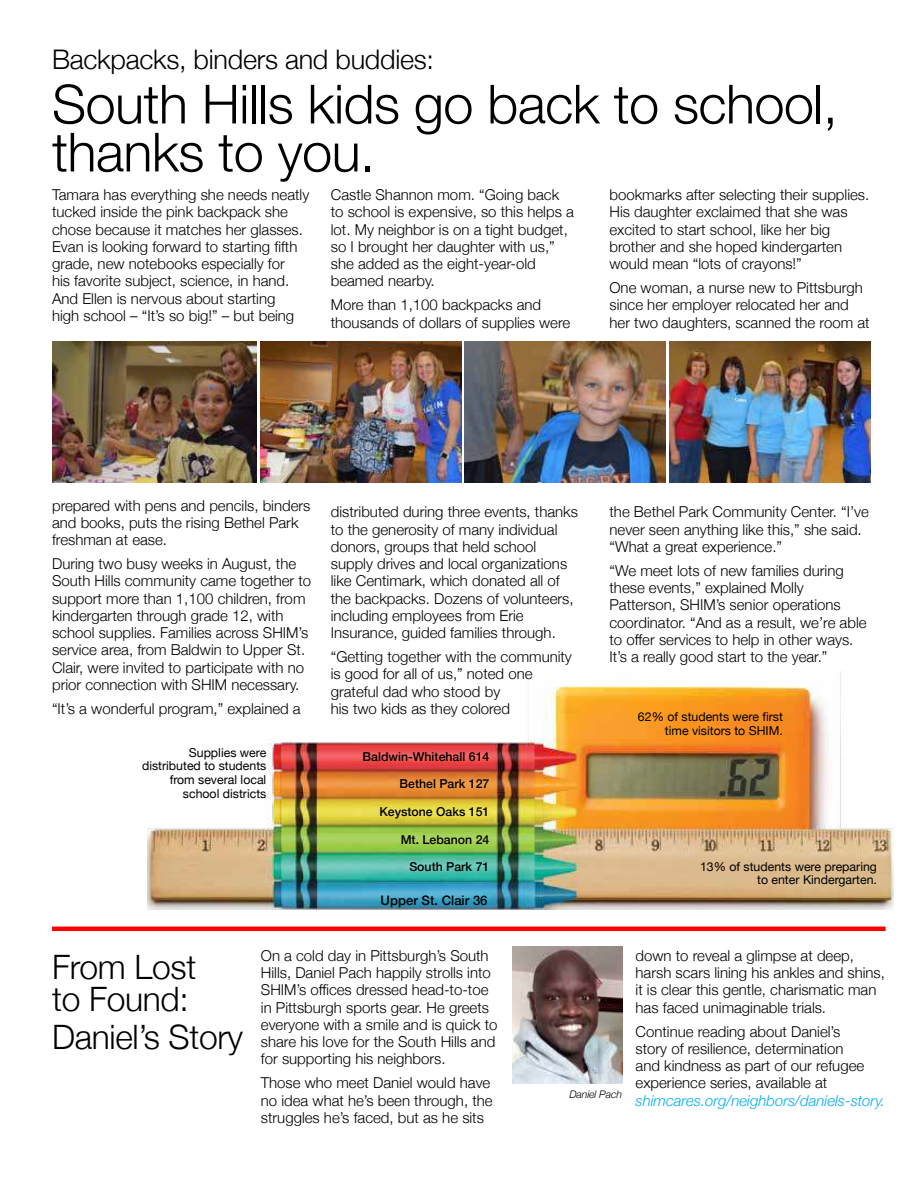
<style>
.page{position:relative;width:918px;height:1188px;background:#fff}
.page>*{position:absolute;margin:0;border:0;box-sizing:border-box;transform-origin:0 0}
.t1{font:300 54px/48px "Helvetica Neue";letter-spacing:-.01em;color:#000}
.t2{font:300 33.6px/32.5px "Helvetica Neue";letter-spacing:-.01em;color:#000}
.t3{font:300 27px "Helvetica Neue";letter-spacing:-.01em;color:#000}
.t4{font:300 15px/17.2px "Helvetica Neue";color:#000}
.t5{font:italic 300 15px "Helvetica Neue";color:#00adef}
.t6{font:500 13.05px "Helvetica Neue";color:#000}
.t7{font:12.3px/13.6px "Helvetica Neue";color:#000;text-align:right}
.t8{font:500 12.3px "Helvetica Neue";color:#000}
.t9{font:italic 300 10.5px "Helvetica Neue";letter-spacing:-.01em;color:#000}
</style>
<div class="page">
<img style="left:148px;top:672px;width:746px;height:238px">
<img style="left:670px;top:341px;width:200px;height:142px">
<img style="left:465px;top:341px;width:201px;height:142px">
<img style="left:260px;top:341px;width:201px;height:142px">
<img style="left:52px;top:341px;width:205px;height:142px">
<hr style="left:52px;top:927px;width:834px;height:4px;background:#f00">
<img style="left:513px;top:946px;width:109px;height:137px">
<h3 class="t3" style="left:52px;top:50px;width:383px">Backpacks, binders and buddies:</h3>
<h1 class="t1" style="left:52px;top:85px;width:787px">South Hills kids go back to school, thanks to you.</h1>
<p class="t4" style="left:52px;top:188px;width:259px">Tamara has everything she needs neatly tucked inside the pink backpack she chose because it matches her glasses.<br>Evan is looking forward to starting fifth grade, new notebooks especially for<br>his favorite subject, science, in hand.<br>And Ellen is nervous about starting<br>high school – “It’s so big!” – but being</p>
<p class="t4" style="left:331px;top:188px;width:245px">Castle Shannon mom. “Going back to school is expensive, so this helps a lot. My neighbor is on a tight budget, so I brought her daughter with us,” she added as the eight-year-old beamed nearby.</p>
<p class="t4" style="left:331px;top:298px;width:241px">More than 1,100 backpacks and thousands of dollars of supplies were</p>
<p class="t4" style="left:610px;top:188px;width:261px">bookmarks after selecting their supplies.<br>His daughter exclaimed that she was excited to start school, like her big brother and she hoped kindergarten would mean “lots of crayons!”</p>
<p class="t4" style="left:610px;top:281px;width:262px">One woman, a nurse new to Pittsburgh since her employer relocated her and her two daughters, scanned the room at</p>
<p class="t4" style="left:52px;top:498px;width:260px">prepared with pens and pencils, binders and books, puts the rising Bethel Park freshman at ease.</p>
<p class="t4" style="left:52px;top:557px;width:261px">During two busy weeks in August, the South Hills community came together to support more than 1,100 children, from kindergarten through grade 12, with school supplies. Families across SHIM’s service area, from Baldwin to Upper St.<br>Clair, were invited to participate with no prior connection with SHIM necessary.</p>
<p class="t4" style="left:52px;top:701px;width:250px">“It’s a wonderful program,” explained a</p>
<p class="t4" style="left:331px;top:505px;width:249px">distributed during three events, thanks to the generosity of many individual donors, groups that held school supply drives and local organizations like Centimark, which donated all of the backpacks. Dozens of volunteers, including employees from Erie Insurance, guided families through.</p>
<p class="t4" style="left:331px;top:650px;width:243px">“Getting together with the community is good for all of us,” noted one grateful dad who stood by<br>his two kids as they colored</p>
<p class="t7" style="left:142px;top:747px;width:126px">Supplies were distributed to students from several local school districts</p>
<p class="t8" style="left:363px;top:752px;width:128px">Baldwin-Whitehall 614</p>
<p class="t8" style="left:400px;top:779px;width:91px">Bethel Park 127</p>
<p class="t8" style="left:379px;top:807px;width:111px">Keystone Oaks 151</p>
<p class="t8" style="left:401px;top:835px;width:90px">Mt. Lebanon 24</p>
<p class="t8" style="left:409px;top:862px;width:82px">South Park 71</p>
<p class="t6" style="left:381px;top:895px;width:108px">Upper St. Clair 36</p>
<p class="t4" style="left:610px;top:505px;width:261px">the Bethel Park Community Center. “I’ve never seen anything like this,” she said. “What a great experience.”</p>
<p class="t4" style="left:610px;top:563px;width:259px">“We meet lots of new families during these events,” explained Molly Patterson, SHIM’s senior operations coordinator. “And as a result, we’re able to offer services to help in other ways.<br>It’s a really good start to the year.”</p>
<p class="t7" style="left:638px;top:711px;width:146px">62% of students were first time visitors to SHIM.</p>
<p class="t7" style="left:700px;top:861px;width:178px">13% of students were preparing to enter Kindergarten.</p>
<h2 class="t2" style="left:52px;top:954px;width:146px">From Lost to Found:</h2>
<h2 class="t2" style="left:52px;top:1024px;width:193px">Daniel’s Story</h2>
<p class="t4" style="left:261px;top:948px;width:238px">On a cold day in Pittsburgh’s South Hills, Daniel Pach happily strolls into SHIM’s offices dressed head-to-toe in Pittsburgh sports gear. He greets everyone with a smile and is quick to share his love for the South Hills and for supporting his neighbors.</p>
<p class="t4" style="left:261px;top:1076px;width:233px">Those who meet Daniel would have no idea what he’s been through, the struggles he’s faced, but as he sits</p>
<p class="t9" style="left:569px;top:1085px;width:54px">Daniel Pach</p>
<p class="t4" style="left:636px;top:948px;width:251px">down to reveal a glimpse at deep, harsh scars lining his ankles and shins, it is clear this gentle, charismatic man has faced unimaginable trials.</p>
<p class="t4" style="left:636px;top:1024px;width:230px">Continue reading about Daniel’s story of resilience, determination and kindness as part of our refugee experience series, available at</p>
<p class="t5" style="left:636px;top:1088px;width:251px">shimcares.org/neighbors/daniels-story.</p>
</div>
